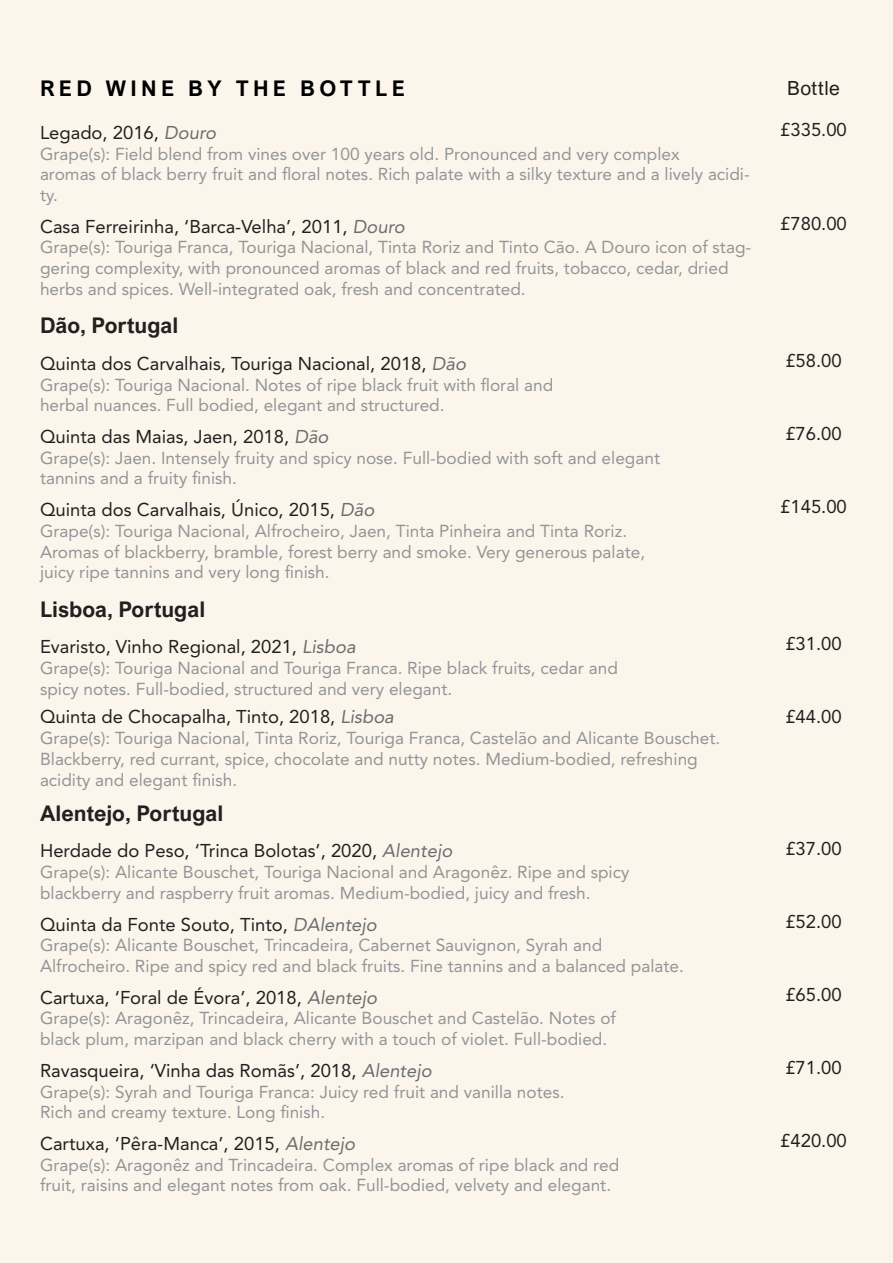
<style>
.page{position:relative;width:893px;height:1263px;background:#fcf5eb}
.page>*{position:absolute;margin:0;border:0;box-sizing:border-box;transform-origin:0 0}
.t1{font:700 21.6px "Arial Nova";color:#231f20}
.t2{font:700 21.6px "Arial Nova";letter-spacing:.2em;color:#000}
.t3{font:19.5px "Arial Nova";letter-spacing:.025em;color:#241e1b}
.t4{font:18.45px "Avenir LT Std";color:#231f20}
.t5{font:17.25px/20.7px "Avenir LT Std";color:#939598}
.s1{font-style:italic;color:#6c6d70}
</style>
<div class="page">
<p class="t2" style="left:40px;top:76px;width:366px">RED WINE BY THE BOTTLE</p>
<p class="t3" style="left:787px;top:77px;width:54px">Bottle</p>
<p class="t4" style="left:40px;top:122px;width:178px">Legado, 2016, <span class="s1">Douro</span></p>
<p class="t5" style="left:40px;top:143px;width:641px">Grape(s): Field blend from vines over 100 years old. Pronounced and very complex</p>
<p class="t5" style="left:40px;top:164px;width:711px">aromas of black berry fruit and floral notes. Rich palate with a silky texture and a lively acidi&shy;ty.</p>
<p class="t4" style="left:780px;top:119px;width:68px">£335.00</p>
<p class="t4" style="left:40px;top:216px;width:366px">Casa Ferreirinha, ‘Barca-Velha’, 2011, <span class="s1">Douro</span></p>
<p class="t5" style="left:40px;top:237px;width:713px">Grape(s): Touriga Franca, Touriga Nacional, Tinta Roriz and Tinto Cão. A Douro icon of stag&shy;gering complexity, with pronounced aromas of black and red fruits, tobacco, cedar, dried herbs and spices. Well-integrated oak, fresh and concentrated.</p>
<p class="t1" style="left:40px;top:313px;width:140px">Dão, Portugal</p>
<p class="t4" style="left:40px;top:353px;width:427px">Quinta dos Carvalhais, Touriga Nacional, 2018, <span class="s1">Dão</span></p>
<p class="t5" style="left:40px;top:374px;width:515px">Grape(s): Touriga Nacional. Notes of ripe black fruit with floral and</p>
<p class="t5" style="left:40px;top:395px;width:406px">herbal nuances. Full bodied, elegant and structured.</p>
<p class="t4" style="left:40px;top:426px;width:290px">Quinta das Maias, Jaen, 2018, <span class="s1">Dão</span></p>
<p class="t5" style="left:40px;top:447px;width:622px">Grape(s): Jaen. Intensely fruity and spicy nose. Full-bodied with soft and elegant</p>
<p class="t5" style="left:40px;top:468px;width:198px">tannins and a fruity finish.</p>
<p class="t4" style="left:40px;top:499px;width:336px">Quinta dos Carvalhais, Único, 2015, <span class="s1">Dão</span></p>
<p class="t5" style="left:40px;top:521px;width:589px">Grape(s): Touriga Nacional, Alfrocheiro, Jaen, Tinta Pinheira and Tinta Roriz.</p>
<p class="t5" style="left:40px;top:541px;width:607px">Aromas of blackberry, bramble, forest berry and smoke. Very generous palate,</p>
<p class="t5" style="left:40px;top:562px;width:291px">juicy ripe tannins and very long finish.</p>
<p class="t1" style="left:40px;top:596px;width:167px">Lisboa, Portugal</p>
<p class="t4" style="left:40px;top:636px;width:317px">Evaristo, Vinho Regional, 2021, <span class="s1">Lisboa</span></p>
<p class="t5" style="left:40px;top:658px;width:579px">Grape(s): Touriga Nacional and Touriga Franca. Ripe black fruits, cedar and</p>
<p class="t5" style="left:40px;top:678px;width:414px">spicy notes. Full-bodied, structured and very elegant.</p>
<p class="t4" style="left:40px;top:706px;width:355px">Quinta de Chocapalha, Tinto, 2018, <span class="s1">Lisboa</span></p>
<p class="t5" style="left:40px;top:728px;width:682px">Grape(s): Touriga Nacional, Tinta Roriz, Touriga Franca, Castelão and Alicante Bouschet.<br>Blackberry, red currant, spice, chocolate and nutty notes. Medium-bodied, refreshing acidity and elegant finish.</p>
<p class="t1" style="left:40px;top:801px;width:185px">Alentejo, Portugal</p>
<p class="t4" style="left:40px;top:840px;width:414px">Herdade do Peso, ‘Trinca Bolotas’, 2020, <span class="s1">Alentejo</span></p>
<p class="t5" style="left:40px;top:862px;width:591px">Grape(s): Alicante Bouschet, Touriga Nacional and Aragonêz. Ripe and spicy</p>
<p class="t5" style="left:40px;top:883px;width:552px">blackberry and raspberry fruit aromas. Medium-bodied, juicy and fresh.</p>
<p class="t4" style="left:40px;top:913px;width:338px">Quinta da Fonte Souto, Tinto, <span class="s1">DAlentejo</span></p>
<p class="t5" style="left:40px;top:935px;width:564px">Grape(s): Alicante Bouschet, Trincadeira, Cabernet Sauvignon, Syrah and</p>
<p class="t5" style="left:40px;top:956px;width:645px">Alfrocheiro. Ripe and spicy red and black fruits. Fine tannins and a balanced palate.</p>
<p class="t4" style="left:40px;top:986px;width:339px">Cartuxa, ‘Foral de Évora’, 2018, <span class="s1">Alentejo</span></p>
<p class="t5" style="left:40px;top:1008px;width:577px">Grape(s): Aragonêz, Trincadeira, Alicante Bouschet and Castelão. Notes of</p>
<p class="t5" style="left:40px;top:1029px;width:569px">black plum, marzipan and black cherry with a touch of violet. Full-bodied.</p>
<p class="t4" style="left:40px;top:1060px;width:393px">Ravasqueira, ‘Vinha das Romãs’, 2018, <span class="s1">Alentejo</span></p>
<p class="t5" style="left:40px;top:1081px;width:526px">Grape(s): Syrah and Touriga Franca: Juicy red fruit and vanilla notes.</p>
<p class="t5" style="left:40px;top:1102px;width:287px">Rich and creamy texture. Long finish.</p>
<p class="t4" style="left:40px;top:1133px;width:317px">Cartuxa, ‘Pêra-Manca’, 2015, <span class="s1">Alentejo</span></p>
<p class="t5" style="left:40px;top:1154px;width:581px">Grape(s): Aragonêz and Trincadeira. Complex aromas of ripe black and red</p>
<p class="t5" style="left:40px;top:1175px;width:573px">fruit, raisins and elegant notes from oak. Full-bodied, velvety and elegant.</p>
<p class="t4" style="left:780px;top:213px;width:68px">£780.00</p>
<p class="t4" style="left:785px;top:350px;width:58px">£58.00</p>
<p class="t4" style="left:785px;top:423px;width:58px">£76.00</p>
<p class="t4" style="left:780px;top:496px;width:68px">£145.00</p>
<p class="t4" style="left:785px;top:633px;width:58px">£31.00</p>
<p class="t4" style="left:785px;top:706px;width:58px">£44.00</p>
<p class="t4" style="left:785px;top:837px;width:58px">£37.00</p>
<p class="t4" style="left:785px;top:910px;width:58px">£52.00</p>
<p class="t4" style="left:785px;top:984px;width:58px">£65.00</p>
<p class="t4" style="left:785px;top:1057px;width:58px">£71.00</p>
<p class="t4" style="left:780px;top:1130px;width:68px">£420.00</p>
</div>
